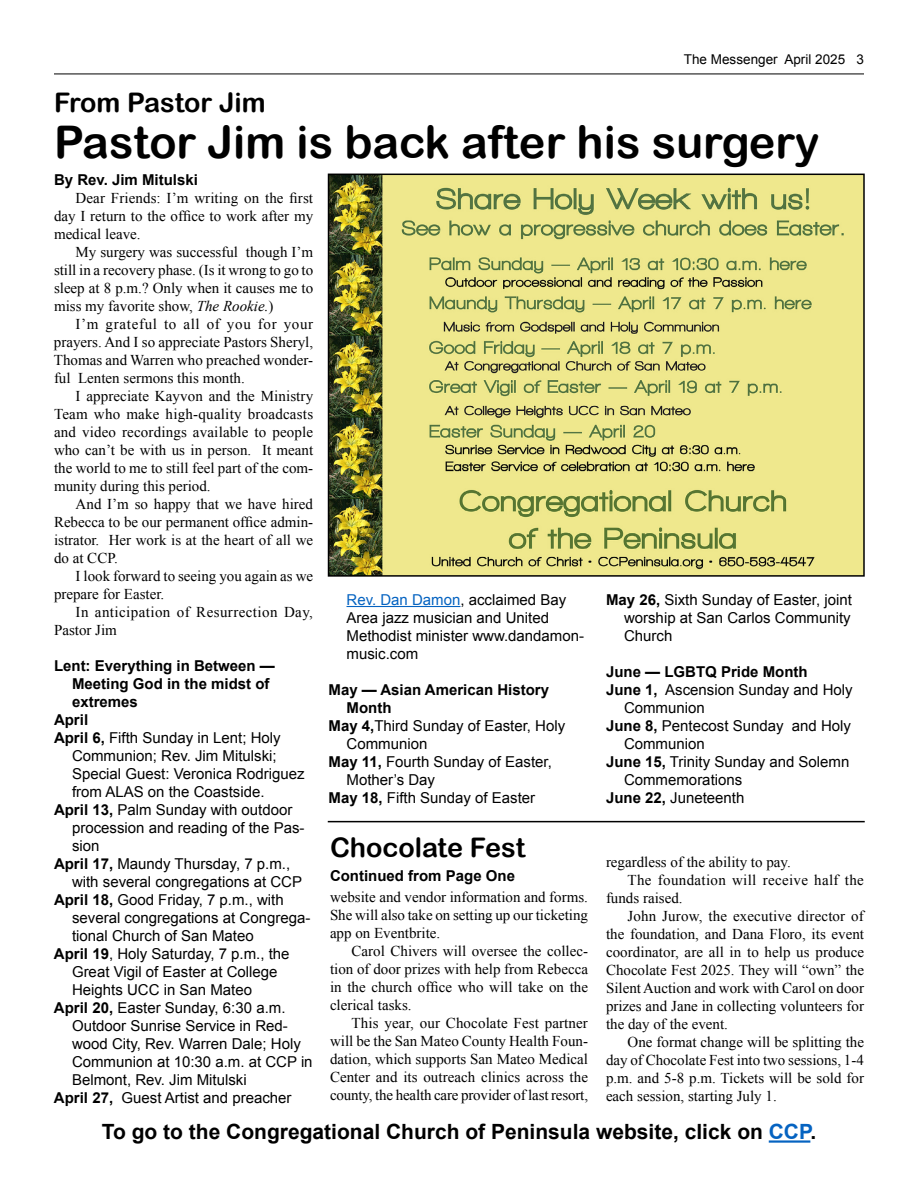
<style>
.page{position:relative;width:918px;height:1188px;background:#fff}
.page>*{position:absolute;margin:0;border:0;box-sizing:border-box;transform-origin:0 0}
.t1{font:45px "Arial Rounded MT Bold";color:#000}
.t2{font:27px "Arial Rounded MT Bold";color:#000}
.t3{font:700 21px "Arial";color:#000}
.t4{font:15px/18px "Times New Roman";color:#000;text-align:justify}
.t5{font:15px/18px "Arial";color:#000}
.t6{font:700 15px "Arial";color:#000}
.t7{font:15px/18px "Times New Roman";letter-spacing:.03em;color:#000}
.t8{font:15px "Times New Roman";letter-spacing:.02em;color:#000}
.t9{font:13.5px "Arial";color:#000}
.s1{font-style:italic}
.s2{font-weight:700}
.s3{color:#0563c1}
</style>
<div class="page">
<hr style="left:54px;top:74px;width:810px;height:1px;background:#000">
<hr style="left:769px;top:1140px;width:41px;height:3px;background:#0563c1">
<hr style="left:347px;top:606px;width:113px;height:1px;background:#0563c1">
<img style="left:331px;top:177px;width:531px;height:397px">
<div style="left:328px;top:174px;width:537px;height:403px;border:2px solid #000"></div>
<hr style="left:328px;top:821px;width:537px;height:1px;background:#000">
<h2 class="t2" style="left:54px;top:86px;width:213px">From Pastor Jim</h2>
<p class="t9" style="left:684px;top:50px;width:182px">The Messenger April 2025 3</p>
<h1 class="t1" style="left:54px;top:115px;width:767px">Pastor Jim is back after his surgery</h1>
<p class="t6" style="left:54px;top:170px;width:145px">By Rev. Jim Mitulski</p>
<p class="t4" style="left:54px;top:189px;width:261px;text-indent:22px">Dear Friends: I’m writing on the first day I return to the office to work after my medical leave.</p>
<p class="t4" style="left:54px;top:243px;width:261px;text-indent:22px">My surgery was successful though I’m still in a recovery phase. (Is it wrong to go to sleep at 8 p.m.? Only when it causes me to miss my favorite show, <span class="s1">The Rookie.</span>)</p>
<p class="t4" style="left:54px;top:315px;width:261px;text-indent:22px">I’m grateful to all of you for your prayers. And I so appreciate Pastors Sheryl, Thomas and Warren who preached wonder&shy;ful Lenten sermons this month.</p>
<p class="t4" style="left:54px;top:387px;width:261px;text-indent:22px">I appreciate Kayvon and the Ministry Team who make high-quality broadcasts and video recordings available to people who can’t be with us in person. It meant the world to me to still feel part of the com&shy;munity during this period.</p>
<p class="t4" style="left:54px;top:495px;width:261px;text-indent:22px">And I’m so happy that we have hired Rebecca to be our permanent office admin&shy;istrator. Her work is at the heart of all we do at CCP.</p>
<p class="t4" style="left:54px;top:567px;width:261px;text-indent:22px">I look forward to seeing you again as we prepare for Easter.</p>
<p class="t7" style="left:54px;top:603px;width:261px;text-indent:22px">In anticipation of Resurrection Day,<br>Pastor Jim</p>
<p class="t6" style="left:54px;top:656px;width:222px">Lent: Everything in Between —</p>
<p class="t6" style="left:72px;top:674px;width:199px">Meeting God in the midst of</p>
<p class="t6" style="left:72px;top:692px;width:67px">extremes</p>
<p class="t6" style="left:54px;top:710px;width:36px">April</p>
<p class="t5" style="left:54px;top:729px;width:228px"><span class="s2">April 6,</span> Fifth Sunday in Lent; Holy</p>
<p class="t5" style="left:72px;top:747px;width:206px">Communion; Rev. Jim Mitulski;</p>
<p class="t5" style="left:72px;top:765px;width:234px">Special Guest: Veronica Rodriguez</p>
<p class="t5" style="left:72px;top:783px;width:194px">from ALAS on the Coastside.</p>
<p class="t5" style="left:54px;top:801px;width:240px"><span class="s2">April 13,</span> Palm Sunday with outdoor</p>
<p class="t5" style="left:72px;top:819px;width:234px">procession and reading of the Pas-</p>
<p class="t5" style="left:72px;top:837px;width:29px">sion</p>
<p class="t5" style="left:54px;top:855px;width:238px"><span class="s2">April 17,</span> Maundy Thursday, 7 p.m.,</p>
<p class="t5" style="left:72px;top:873px;width:232px">with several congregations at CCP</p>
<p class="t5" style="left:54px;top:891px;width:231px"><span class="s2">April 18,</span> Good Friday, 7 p.m., with</p>
<p class="t5" style="left:72px;top:909px;width:240px">several congregations at Congrega-</p>
<p class="t5" style="left:72px;top:927px;width:183px">tional Church of San Mateo</p>
<p class="t5" style="left:54px;top:945px;width:237px"><span class="s2">April 19</span>, Holy Saturday, 7 p.m., the</p>
<p class="t5" style="left:72px;top:963px;width:207px">Great Vigil of Easter at College</p>
<p class="t5" style="left:72px;top:981px;width:182px">Heights UCC in San Mateo</p>
<p class="t5" style="left:54px;top:999px;width:233px"><span class="s2">April 20,</span> Easter Sunday, 6:30 a.m.</p>
<p class="t5" style="left:72px;top:1017px;width:217px">Outdoor Sunrise Service in Red-</p>
<p class="t5" style="left:72px;top:1035px;width:230px">wood City, Rev. Warren Dale; Holy</p>
<p class="t5" style="left:72px;top:1053px;width:242px">Communion at 10:30 a.m. at CCP in</p>
<p class="t5" style="left:72px;top:1071px;width:176px">Belmont, Rev. Jim Mitulski</p>
<p class="t5" style="left:54px;top:1089px;width:239px"><span class="s2">April 27,</span> Guest Artist and preacher</p>
<p class="t5" style="left:347px;top:591px;width:239px"><span class="s3">Rev. Dan Damon</span>, acclaimed Bay<br>Area jazz musician and United<br>Methodist minister www.dandamon&shy;music.com</p>
<p class="t6" style="left:329px;top:680px;width:222px">May — Asian American History</p>
<p class="t6" style="left:347px;top:698px;width:46px">Month</p>
<p class="t5" style="left:329px;top:717px;width:238px"><span class="s2">May 4,</span>Third Sunday of Easter, Holy</p>
<p class="t5" style="left:347px;top:735px;width:82px">Communion</p>
<p class="t5" style="left:329px;top:753px;width:225px"><span class="s2">May 11,</span> Fourth Sunday of Easter,</p>
<p class="t5" style="left:347px;top:771px;width:90px">Mother’s Day</p>
<p class="t5" style="left:329px;top:789px;width:208px"><span class="s2">May 18,</span> Fifth Sunday of Easter</p>
<h2 class="t2" style="left:330px;top:831px;width:197px">Chocolate Fest</h2>
<p class="t6" style="left:330px;top:866px;width:187px">Continued from Page One</p>
<p class="t4" style="left:330px;top:888px;width:260px">website and vendor information and forms.<br>She will also take on setting up our ticketing app on Eventbrite.</p>
<p class="t4" style="left:330px;top:942px;width:260px;text-indent:22px">Carol Chivers will oversee the collec&shy;tion of door prizes with help from Rebecca in the church office who will take on the clerical tasks.</p>
<p class="t4" style="left:330px;top:1014px;width:260px;text-indent:22px">This year, our Chocolate Fest partner will be the San Mateo County Health Foun&shy;dation, which supports San Mateo Medical Center and its outreach clinics across the county, the health care provider of last resort,</p>
<p class="t5" style="left:624px;top:591px;width:229px;text-align:justify;text-indent:-18px"><span class="s2">May 26,</span> Sixth Sunday of Easter, joint worship at San Carlos Community Church</p>
<p class="t6" style="left:606px;top:662px;width:203px">June — LGBTQ Pride Month</p>
<p class="t5" style="left:606px;top:681px;width:248px"><span class="s2">June 1,</span> Ascension Sunday and Holy</p>
<p class="t5" style="left:624px;top:699px;width:82px">Communion</p>
<p class="t5" style="left:606px;top:717px;width:247px"><span class="s2">June 8,</span> Pentecost Sunday and Holy</p>
<p class="t5" style="left:624px;top:735px;width:82px">Communion</p>
<p class="t5" style="left:606px;top:753px;width:245px"><span class="s2">June 15,</span> Trinity Sunday and Solemn</p>
<p class="t5" style="left:624px;top:771px;width:120px">Commemorations</p>
<p class="t5" style="left:606px;top:789px;width:140px"><span class="s2">June 22,</span> Juneteenth</p>
<p class="t4" style="left:606px;top:853px;width:186px">regardless of the ability to pay.</p>
<p class="t8" style="left:628px;top:870px;width:238px">The foundation will receive half the</p>
<p class="t4" style="left:606px;top:889px;width:78px">funds raised.</p>
<p class="t4" style="left:628px;top:907px;width:238px">John Jurow, the executive director of</p>
<p class="t4" style="left:606px;top:925px;width:260px">the foundation, and Dana Floro, its event</p>
<p class="t4" style="left:606px;top:943px;width:260px">coordinator, are all in to help us produce</p>
<p class="t4" style="left:606px;top:961px;width:260px">Chocolate Fest 2025. They will “own” the</p>
<p class="t4" style="left:606px;top:979px;width:260px">Silent Auction and work with Carol on door</p>
<p class="t4" style="left:606px;top:997px;width:260px">prizes and Jane in collecting volunteers for</p>
<p class="t4" style="left:606px;top:1015px;width:124px">the day of the event.</p>
<p class="t4" style="left:628px;top:1033px;width:238px">One format change will be splitting the</p>
<p class="t4" style="left:606px;top:1051px;width:259px">day of Chocolate Fest into two sessions, 1-4</p>
<p class="t4" style="left:606px;top:1069px;width:259px">p.m. and 5-8 p.m. Tickets will be sold for</p>
<p class="t4" style="left:606px;top:1087px;width:172px">each session, starting July 1.</p>
<h3 class="t3" style="left:102px;top:1118px;width:716px">To go to the Congregational Church of Peninsula website, click on <span class="s3">CCP</span>.</h3>
</div>
